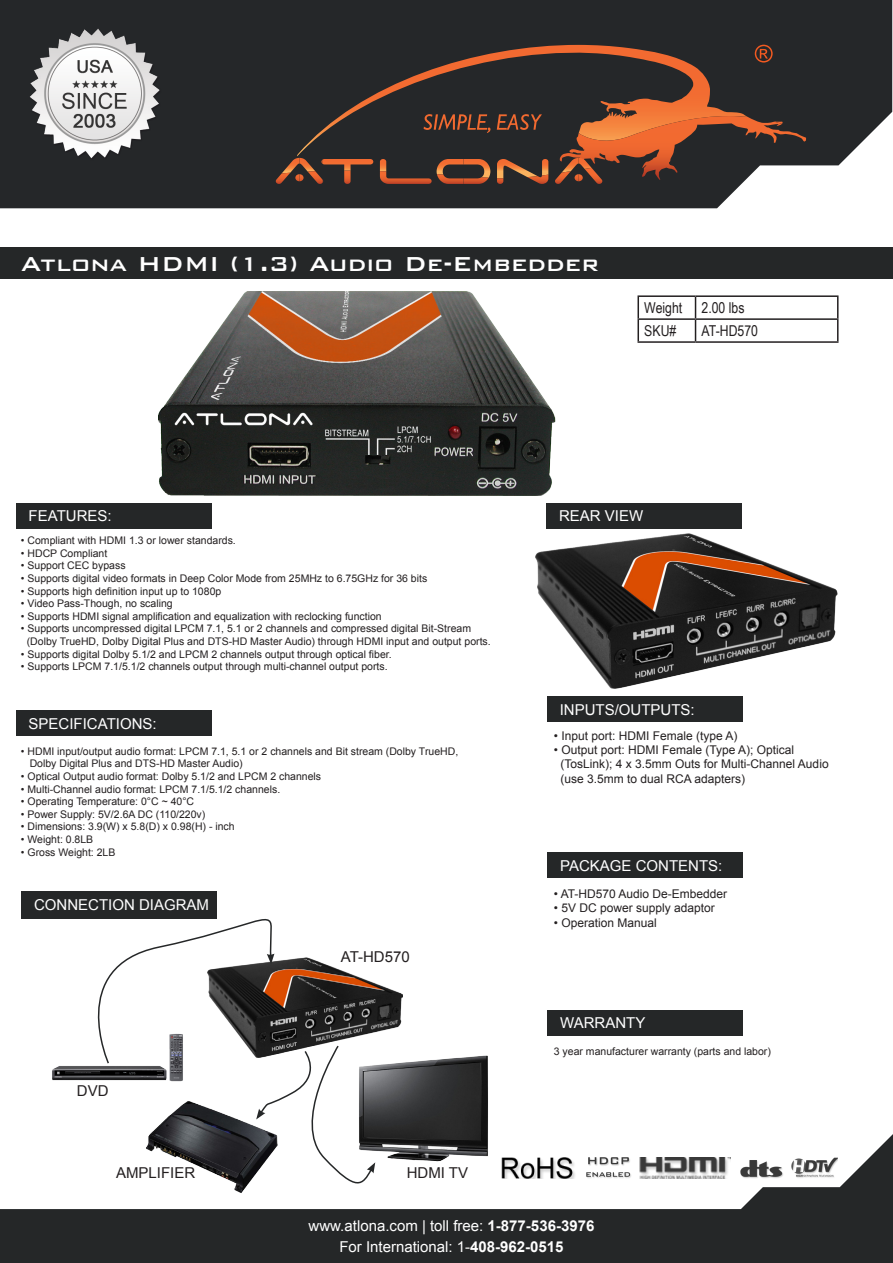
<style>
.page{position:relative;width:893px;height:1263px;background:#fff}
.page>*{position:absolute;margin:0;border:0;box-sizing:border-box;transform-origin:0 0}
.t1{font:500 27px "Bank Gothic BT";color:#fff}
.t2{font:15px "Arial";color:#fff}
.t3{font:15px "Arial";color:#231f20}
.t4{font:15px "Arial Narrow";color:#231f20}
.t5{font:12px/14.4px "Arial";color:#231f20}
.t6{font:10.5px/12.6px "Arial";color:#231f20}
.s1{font-weight:700}
</style>
<div class="page">
<svg style="left:0;top:0;width:892px;height:208px;background:#343637"></svg>
<svg style="left:0;top:1134px;width:893px;height:129px;fill:#252728"></svg>
<svg style="left:297px;top:36px;width:451px;height:120px;background:#3f302a"></svg>
<svg style="left:555px;top:121px;width:251px;height:63px;background:#754c3a"></svg>
<svg style="left:497px;top:159px;width:51px;height:25px"></svg>
<svg style="left:276px;top:158px;width:97px;height:26px;background:#653d2c"></svg>
<svg style="left:380px;top:159px;width:110px;height:25px;background:#6d3f2c"></svg>
<svg style="left:424px;top:114px;width:118px;height:19px;background:#5b382a"></svg>
<svg style="left:755px;top:45px;width:18px;height:18px"></svg>
<img style="left:30px;top:28px;width:132px;height:133px">
<div style="left:0;top:247px;width:893px;height:32px;background:#252728"></div>
<div style="left:16px;top:710px;width:195px;height:26px;background:#252728"></div>
<div style="left:16px;top:503px;width:195px;height:26px;background:#252728"></div>
<div style="left:546px;top:503px;width:196px;height:26px;background:#252728"></div>
<div style="left:547px;top:696px;width:196px;height:26px;background:#252728"></div>
<div style="left:547px;top:853px;width:196px;height:25px;background:#252728"></div>
<div style="left:547px;top:1010px;width:196px;height:25px;background:#252728"></div>
<hr style="left:637px;top:295px;width:58px;height:2px;background:#231f20">
<hr style="left:637px;top:297px;width:2px;height:21px;background:#231f20">
<hr style="left:695px;top:295px;width:143px;height:2px;background:#231f20">
<hr style="left:637px;top:318px;width:58px;height:2px;background:#231f20">
<hr style="left:637px;top:320px;width:2px;height:21px;background:#231f20">
<hr style="left:695px;top:318px;width:143px;height:2px;background:#231f20">
<svg style="left:695px;top:297px;width:1px;height:44px"></svg>
<svg style="left:837px;top:297px;width:1px;height:44px"></svg>
<hr style="left:637px;top:341px;width:58px;height:2px;background:#231f20">
<hr style="left:695px;top:341px;width:143px;height:2px;background:#231f20">
<img style="left:159px;top:291px;width:397px;height:204px">
<img style="left:536px;top:534px;width:302px;height:154px">
<img style="left:375px;top:983px;width:28px;height:50px">
<img style="left:502px;top:1158px;width:75px;height:21px">
<img style="left:586px;top:1158px;width:45px;height:21px">
<img style="left:640px;top:1158px;width:90px;height:21px">
<img style="left:739px;top:1158px;width:45px;height:21px">
<img style="left:792px;top:1158px;width:46px;height:21px">
<img style="left:52px;top:1066px;width:14px;height:15px">
<img style="left:375px;top:1055px;width:115px;height:113px">
<svg style="left:66px;top:918px;width:309px;height:277px"></svg>
<div style="left:21px;top:892px;width:196px;height:27px;background:#252728"></div>
<p class="t1" style="left:21px;top:249px;width:579px">Atlona HDMI (1.3) Audio De-Embedder</p>
<p class="t4" style="left:644px;top:297px;width:40px">Weight</p>
<p class="t4" style="left:701px;top:297px;width:45px">2.00 lbs</p>
<p class="t4" style="left:644px;top:320px;width:34px">SKU#</p>
<p class="t4" style="left:701px;top:320px;width:58px">AT-HD570</p>
<p class="t2" style="left:29px;top:506px;width:85px">FEATURES:</p>
<p class="t2" style="left:559px;top:506px;width:86px">REAR VIEW</p>
<p class="t6" style="left:21px;top:534px;width:216px">• Compliant with HDMI 1.3 or lower standards.</p>
<p class="t6" style="left:21px;top:547px;width:88px">• HDCP Compliant</p>
<p class="t6" style="left:21px;top:559px;width:106px">• Support CEC bypass</p>
<p class="t6" style="left:21px;top:572px;width:408px">• Supports digital video formats in Deep Color Mode from 25MHz to 6.75GHz for 36 bits</p>
<p class="t6" style="left:21px;top:585px;width:202px">• Supports high definition input up to 1080p</p>
<p class="t6" style="left:21px;top:597px;width:153px">• Video Pass-Though, no scaling</p>
<p class="t6" style="left:21px;top:610px;width:362px">• Supports HDMI signal amplification and equalization with reclocking function</p>
<p class="t6" style="left:27px;top:622px;width:465px;text-indent:-6px">• Supports uncompressed digital LPCM 7.1, 5.1 or 2 channels and compressed digital Bit-Stream (Dolby TrueHD, Dolby Digital Plus and DTS-HD Master Audio) through HDMI input and output ports.</p>
<p class="t6" style="left:21px;top:648px;width:372px">• Supports digital Dolby 5.1/2 and LPCM 2 channels output through optical fiber.</p>
<p class="t6" style="left:21px;top:660px;width:368px">• Supports LPCM 7.1/5.1/2 channels output through multi-channel output ports.</p>
<p class="t2" style="left:29px;top:713px;width:130px">SPECIFICATIONS:</p>
<p class="t6" style="left:30px;top:745px;width:430px;text-indent:-9px">• HDMI input/output audio format: LPCM 7.1, 5.1 or 2 channels and Bit stream (Dolby TrueHD,<br>Dolby Digital Plus and DTS-HD Master Audio)</p>
<p class="t6" style="left:21px;top:770px;width:302px">• Optical Output audio format: Dolby 5.1/2 and LPCM 2 channels</p>
<p class="t6" style="left:21px;top:783px;width:261px">• Multi-Channel audio format: LPCM 7.1/5.1/2 channels.</p>
<p class="t6" style="left:21px;top:795px;width:175px">• Operating Temperature: 0°C ~ 40°C</p>
<p class="t6" style="left:21px;top:808px;width:186px">• Power Supply: 5V/2.6A DC (110/220v)</p>
<p class="t6" style="left:21px;top:820px;width:215px">• Dimensions: 3.9(W) x 5.8(D) x 0.98(H) - inch</p>
<p class="t6" style="left:21px;top:833px;width:74px">• Weight: 0.8LB</p>
<p class="t6" style="left:21px;top:846px;width:96px">• Gross Weight: 2LB</p>
<p class="t2" style="left:34px;top:895px;width:177px">CONNECTION DIAGRAM</p>
<p class="t3" style="left:77px;top:1081px;width:33px">DVD</p>
<p class="t3" style="left:341px;top:947px;width:70px">AT-HD570</p>
<p class="t3" style="left:116px;top:1163px;width:81px">AMPLIFIER</p>
<p class="t3" style="left:407px;top:1163px;width:63px">HDMI TV</p>
<p class="t2" style="left:560px;top:700px;width:137px">INPUTS/OUTPUTS:</p>
<p class="t5" style="left:554px;top:728px;width:185px">• Input port: HDMI Female (type A)</p>
<p class="t5" style="left:560px;top:743px;width:270px;text-indent:-7px">• Output port: HDMI Female (Type A); Optical (TosLink); 4 x 3.5mm Outs for Multi-Channel Audio (use 3.5mm to dual RCA adapters)</p>
<p class="t2" style="left:560px;top:856px;width:164px">PACKAGE CONTENTS:</p>
<p class="t5" style="left:554px;top:887px;width:175px">• AT-HD570 Audio De-Embedder</p>
<p class="t5" style="left:554px;top:901px;width:162px">• 5V DC power supply adaptor</p>
<p class="t5" style="left:554px;top:915px;width:104px">• Operation Manual</p>
<p class="t2" style="left:560px;top:1013px;width:87px">WARRANTY</p>
<p class="t6" style="left:554px;top:1045px;width:219px">3 year manufacturer warranty (parts and labor)</p>
<p class="t2" style="left:309px;top:1215px;width:287px">www.atlona.com | toll free: <span class="s1">1-877-536-3976</span></p>
<p class="t2" style="left:339px;top:1237px;width:226px">For International: 1-<span class="s1">408-962-0515</span></p>
</div>
